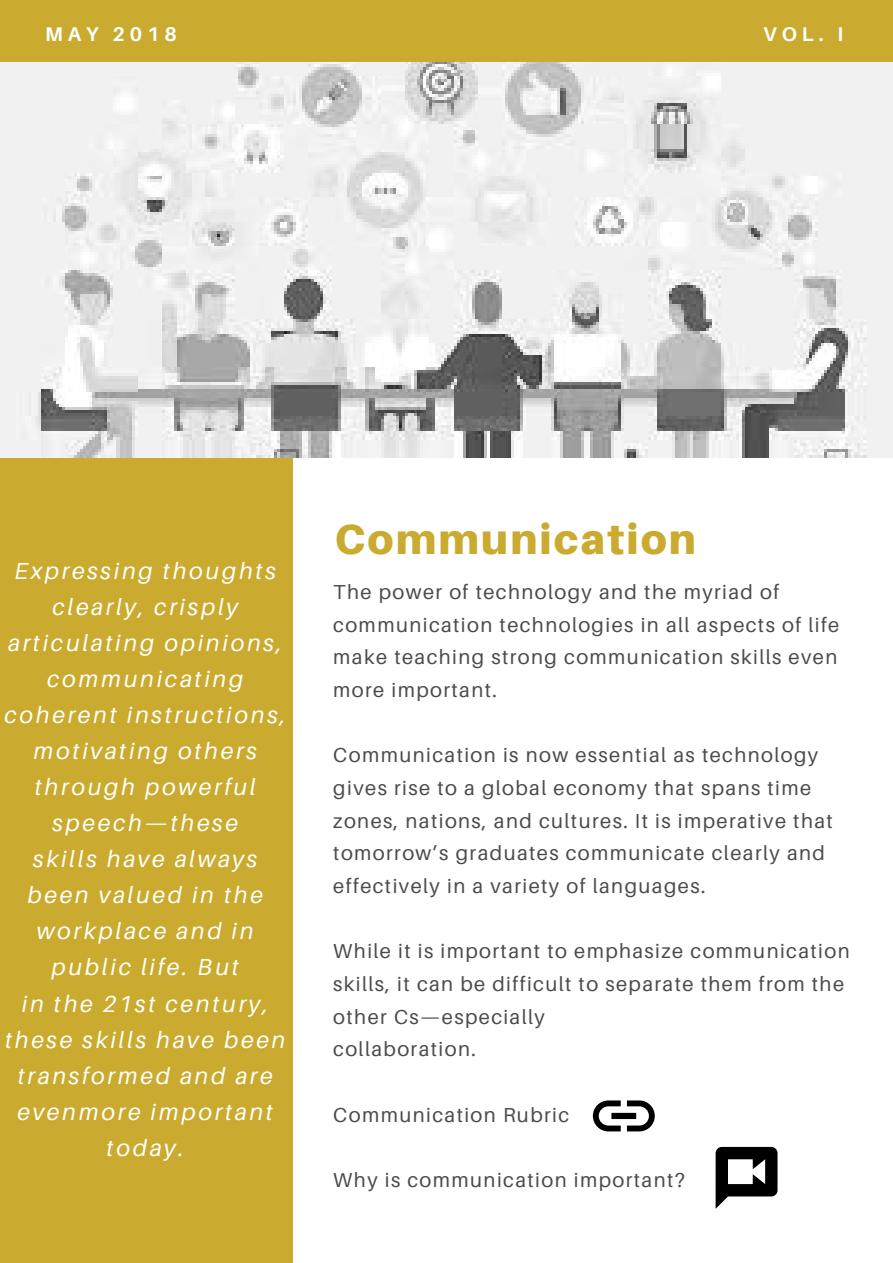
<style>
.page{position:relative;width:893px;height:1263px;background:#fff}
.page>*{position:absolute;margin:0;border:0;box-sizing:border-box;transform-origin:0 0}
.t1{font:900 42.15px "Aileron";letter-spacing:.05em;color:#caab2f}
.t2{font:italic 23.25px/36px "Aileron";letter-spacing:.12em;color:#fff;text-align:center}
.t3{font:20.25px/32.7px "Aileron";letter-spacing:.07em;color:#4b4b4b}
.t4{font:700 19.8px "Aileron";letter-spacing:.25em;color:#fff}
</style>
<div class="page">
<div style="left:0;top:456px;width:293px;height:806px;background:#caab2f"></div>
<img style="left:0;top:62px;width:893px;height:395px">
<div style="left:0;top:0;width:893px;height:62px;background:#caab2f"></div>
<svg style="left:593px;top:1100px;width:62px;height:31px"></svg>
<svg style="left:716px;top:1147px;width:61px;height:62px"></svg>
<p class="t4" style="left:45px;top:22px;width:133px">MAY 2018</p>
<p class="t4" style="left:763px;top:22px;width:82px">VOL. I</p>
<p class="t2" style="left:4px;top:552px;width:283px">Expressing thoughts clearly, crisply articulating opinions, communicating coherent instructions, motivating others through powerful speech—these<br>skills have always been valued in the workplace and in public life. But<br>in the 21st century, these skills have been transformed and are evenmore important today.</p>
<h1 class="t1" style="left:334px;top:513px;width:363px">Communication</h1>
<p class="t3" style="left:333px;top:575px;width:508px">The power of technology and the myriad of communication technologies in all aspects of life make teaching strong communication skills even more important.</p>
<p class="t3" style="left:333px;top:738px;width:501px">Communication is now essential as technology gives rise to a global economy that spans time zones, nations, and cultures. It is imperative that tomorrow’s graduates communicate clearly and effectively in a variety of languages.</p>
<p class="t3" style="left:333px;top:934px;width:518px">While it is important to emphasize communication skills, it can be difficult to separate them from the other Cs—especially<br>collaboration.</p>
<p class="t3" style="left:333px;top:1098px;width:237px">Communication Rubric</p>
<p class="t3" style="left:333px;top:1163px;width:353px">Why is communication important?</p>
</div>
